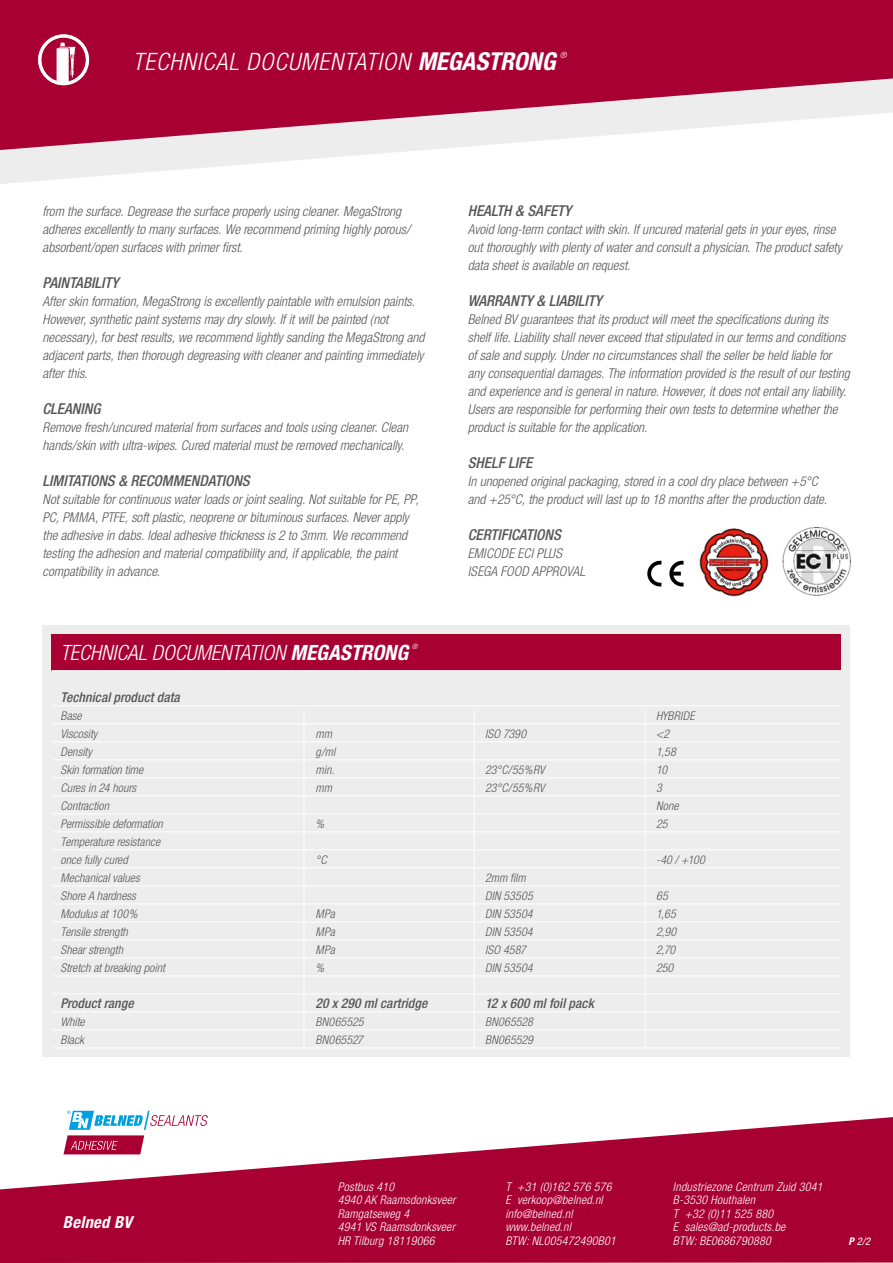
<style>
.page{position:relative;width:893px;height:1263px;background:#fff}
.page>*{position:absolute;margin:0;border:0;box-sizing:border-box;transform-origin:0 0}
.t1{font:italic 300 condensed 24px "Helvetica Neue";letter-spacing:.04em;color:#fff}
.t2{font:italic 300 condensed 21.15px "Helvetica Neue";color:#fff}
.t3{font:italic 700 condensed 16.5px "Helvetica Neue";letter-spacing:.02em;color:#fff}
.t4{font:italic 500 condensed 15px "Helvetica Neue";color:#575756}
.t5{font:italic 300 condensed 13.5px/18px "Helvetica Neue";color:#575756}
.t6{font:italic 500 condensed 13.5px "Helvetica Neue";letter-spacing:.005em;color:#575756}
.t7{font:italic 300 condensed 12px/18px "Helvetica Neue";letter-spacing:.005em;color:#575756}
.t8{font:italic 300 condensed 12px/13.5px "Helvetica Neue";letter-spacing:.02em;color:#fff}
.t9{font:italic condensed 10.5px "Helvetica Neue";color:#fff}
.t10{font:italic 300 condensed 8.55px "Helvetica Neue";color:#fff}
.t11{font:italic 300 condensed 7.35px "Helvetica Neue";color:#fff}
.s1{font-weight:700;font-size:24.75px}
.s2{font-weight:700}
</style>
<div class="page">
<div style="left:43px;top:625px;width:807px;height:431px;background:#ededed"></div>
<div style="left:52px;top:635px;width:789px;height:36px;background:#a90034"></div>
<hr style="left:52px;top:670px;width:789px;height:1px;background:#fff">
<hr style="left:304px;top:710px;width:1px;height:338px;background:#fff">
<hr style="left:474px;top:710px;width:1px;height:338px;background:#fff">
<hr style="left:645px;top:710px;width:1px;height:338px;background:#fff">
<hr style="left:52px;top:705px;width:789px;height:1px;background:#fff">
<hr style="left:52px;top:723px;width:789px;height:1px;background:#fff">
<hr style="left:52px;top:741px;width:789px;height:1px;background:#fff">
<hr style="left:52px;top:759px;width:789px;height:1px;background:#fff">
<hr style="left:52px;top:777px;width:789px;height:1px;background:#fff">
<hr style="left:52px;top:795px;width:789px;height:1px;background:#fff">
<hr style="left:52px;top:813px;width:789px;height:1px;background:#fff">
<hr style="left:52px;top:831px;width:789px;height:1px;background:#fff">
<hr style="left:52px;top:849px;width:789px;height:1px;background:#fff">
<hr style="left:52px;top:867px;width:789px;height:1px;background:#fff">
<hr style="left:52px;top:885px;width:789px;height:1px;background:#fff">
<hr style="left:52px;top:903px;width:789px;height:1px;background:#fff">
<hr style="left:52px;top:921px;width:789px;height:1px;background:#fff">
<hr style="left:52px;top:939px;width:789px;height:1px;background:#fff">
<hr style="left:52px;top:957px;width:789px;height:1px;background:#fff">
<hr style="left:52px;top:975px;width:789px;height:1px;background:#fff">
<hr style="left:52px;top:993px;width:789px;height:1px;background:#fff">
<hr style="left:52px;top:1011px;width:789px;height:1px;background:#fff">
<hr style="left:52px;top:1029px;width:789px;height:1px;background:#fff">
<hr style="left:52px;top:1047px;width:789px;height:1px;background:#fff">
<svg style="left:0;top:1117px;width:893px;height:146px;fill:#a90034"></svg>
<svg style="left:64px;top:1111px;width:144px;height:43px"></svg>
<svg style="left:0;top:150px;width:418px;height:34px;fill:#f0f0f0"></svg>
<svg style="left:0;top:0;width:893px;height:150px;background:#ba3a62"></svg>
<svg style="left:38px;top:34px;width:51px;height:51px"></svg>
<svg style="left:647px;top:561px;width:14px;height:25px"></svg>
<svg style="left:669px;top:561px;width:15px;height:25px"></svg>
<img style="left:782px;top:527px;width:68px;height:69px">
<img style="left:699px;top:528px;width:70px;height:68px">
<h1 class="t1" style="left:133px;top:48px;width:424px">TECHNICAL DOCUMENTATION <span class="s1">MEGASTRONG</span></h1>
<p class="t10" style="left:560px;top:50px;width:8px">®</p>
<p class="t5" style="left:43px;top:202px;width:369px">from the surface. Degrease the surface properly using cleaner. MegaStrong adheres excellently to many surfaces. We recommend priming highly porous/ absorbent/open surfaces with primer first.</p>
<p class="t4" style="left:43px;top:274px;width:78px">PAINTABILITY</p>
<p class="t5" style="left:43px;top:292px;width:383px">After skin formation, MegaStrong is excellently paintable with emulsion paints.<br>However, synthetic paint systems may dry slowly. If it will be painted (not necessary), for best results, we recommend lightly sanding the MegaStrong and adjacent parts, then thorough degreasing with cleaner and painting immediately after this.</p>
<p class="t4" style="left:43px;top:400px;width:60px">CLEANING</p>
<p class="t5" style="left:43px;top:418px;width:367px">Remove fresh/uncured material from surfaces and tools using cleaner. Clean hands/skin with ultra-wipes. Cured material must be removed mechanically.</p>
<p class="t4" style="left:43px;top:472px;width:209px">LIMITATIONS &amp; RECOMMENDATIONS</p>
<p class="t5" style="left:43px;top:490px;width:378px">Not suitable for continuous water loads or joint sealing. Not suitable for PE, PP, PC, PMMA, PTFE, soft plastic, neoprene or bituminous surfaces. Never apply the adhesive in dabs. Ideal adhesive thickness is 2 to 3mm. We recommend testing the adhesion and material compatibility and, if applicable, the paint compatibility in advance.</p>
<p class="t4" style="left:468px;top:202px;width:105px">HEALTH &amp; SAFETY</p>
<p class="t5" style="left:468px;top:220px;width:375px">Avoid long-term contact with skin. If uncured material gets in your eyes, rinse out thoroughly with plenty of water and consult a physician. The product safety data sheet is available on request.</p>
<p class="t4" style="left:468px;top:292px;width:136px">WARRANTY &amp; LIABILITY</p>
<p class="t5" style="left:468px;top:310px;width:384px">Belned BV guarantees that its product will meet the specifications during its shelf life. Liability shall never exceed that stipulated in our terms and conditions of sale and supply. Under no circumstances shall the seller be held liable for any consequential damages. The information provided is the result of our testing and experience and is general in nature. However, it does not entail any liability.<br>Users are responsible for performing their own tests to determine whether the product is suitable for the application.</p>
<p class="t4" style="left:468px;top:454px;width:66px">SHELF LIFE</p>
<p class="t5" style="left:468px;top:472px;width:361px">In unopened original packaging, stored in a cool dry place between +5°C and +25°C, the product will last up to 18 months after the production date.</p>
<p class="t4" style="left:468px;top:526px;width:95px">CERTIFICATIONS</p>
<p class="t5" style="left:468px;top:544px;width:119px">EMICODE ECI PLUS<br>ISEGA FOOD APPROVAL</p>
<h2 class="t2" style="left:61px;top:640px;width:349px">TECHNICAL DOCUMENTATION <span class="s2">MEGASTRONG</span></h2>
<p class="t11" style="left:412px;top:642px;width:7px">®</p>
<p class="t6" style="left:61px;top:689px;width:121px">Technical product data</p>
<p class="t7" style="left:61px;top:707px;width:23px">Base</p>
<p class="t7" style="left:656px;top:707px;width:40px">HYBRIDE</p>
<p class="t7" style="left:61px;top:725px;width:38px">Viscosity</p>
<p class="t7" style="left:316px;top:725px;width:18px">mm</p>
<p class="t7" style="left:485px;top:725px;width:43px">ISO 7390</p>
<p class="t7" style="left:656px;top:725px;width:15px">&lt;2</p>
<p class="t7" style="left:61px;top:743px;width:33px">Density</p>
<p class="t7" style="left:316px;top:743px;width:21px">g/ml</p>
<p class="t7" style="left:656px;top:743px;width:21px">1,58</p>
<p class="t7" style="left:61px;top:761px;width:84px">Skin formation time</p>
<p class="t7" style="left:316px;top:761px;width:20px">min.</p>
<p class="t7" style="left:485px;top:761px;width:61px">23°C/55%RV</p>
<p class="t7" style="left:656px;top:761px;width:13px">10</p>
<p class="t7" style="left:61px;top:779px;width:77px">Cures in 24 hours</p>
<p class="t7" style="left:316px;top:779px;width:18px">mm</p>
<p class="t7" style="left:485px;top:779px;width:61px">23°C/55%RV</p>
<p class="t7" style="left:656px;top:779px;width:7px">3</p>
<p class="t7" style="left:61px;top:797px;width:50px">Contraction</p>
<p class="t7" style="left:656px;top:797px;width:24px">None</p>
<p class="t7" style="left:61px;top:815px;width:104px">Permissible deformation</p>
<p class="t7" style="left:316px;top:815px;width:10px">%</p>
<p class="t7" style="left:656px;top:815px;width:13px">25</p>
<p class="t7" style="left:61px;top:833px;width:101px">Temperature resistance once fully cured</p>
<p class="t7" style="left:316px;top:851px;width:13px">°C</p>
<p class="t7" style="left:656px;top:851px;width:50px">-40 / +100</p>
<p class="t7" style="left:61px;top:869px;width:81px">Mechanical values</p>
<p class="t7" style="left:485px;top:869px;width:42px">2mm film</p>
<p class="t7" style="left:61px;top:887px;width:77px">Shore A hardness</p>
<p class="t7" style="left:485px;top:887px;width:49px">DIN 53505</p>
<p class="t7" style="left:656px;top:887px;width:13px">65</p>
<p class="t7" style="left:61px;top:905px;width:78px">Modulus at 100%</p>
<p class="t7" style="left:316px;top:905px;width:21px">MPa</p>
<p class="t7" style="left:485px;top:905px;width:49px">DIN 53504</p>
<p class="t7" style="left:656px;top:905px;width:21px">1,65</p>
<p class="t7" style="left:61px;top:923px;width:69px">Tensile strength</p>
<p class="t7" style="left:316px;top:923px;width:21px">MPa</p>
<p class="t7" style="left:485px;top:923px;width:49px">DIN 53504</p>
<p class="t7" style="left:656px;top:923px;width:22px">2,90</p>
<p class="t7" style="left:61px;top:941px;width:64px">Shear strength</p>
<p class="t7" style="left:316px;top:941px;width:21px">MPa</p>
<p class="t7" style="left:485px;top:941px;width:42px">ISO 4587</p>
<p class="t7" style="left:656px;top:941px;width:21px">2,70</p>
<p class="t7" style="left:61px;top:959px;width:106px">Stretch at breaking point</p>
<p class="t7" style="left:316px;top:959px;width:10px">%</p>
<p class="t7" style="left:485px;top:959px;width:49px">DIN 53504</p>
<p class="t7" style="left:656px;top:959px;width:19px">250</p>
<p class="t6" style="left:61px;top:995px;width:75px">Product range</p>
<p class="t6" style="left:316px;top:995px;width:113px">20 x 290 ml cartridge</p>
<p class="t6" style="left:485px;top:995px;width:110px">12 x 600 ml foil pack</p>
<p class="t7" style="left:61px;top:1013px;width:26px">White</p>
<p class="t7" style="left:316px;top:1013px;width:49px">BN065525</p>
<p class="t7" style="left:485px;top:1013px;width:49px">BN065528</p>
<p class="t7" style="left:61px;top:1031px;width:25px">Black</p>
<p class="t7" style="left:316px;top:1031px;width:49px">BN065527</p>
<p class="t7" style="left:485px;top:1031px;width:49px">BN065529</p>
<p class="t3" style="left:63px;top:1212px;width:71px">Belned BV</p>
<p class="t8" style="left:338px;top:1179px;width:119px">Postbus 410<br>4940 AK Raamsdonksveer<br>Ramgatseweg 4<br>4941 VS Raamsdonksveer<br>HR Tilburg 18119066</p>
<p class="t8" style="left:505px;top:1179px;width:112px">T +31 (0)162 576 576<br>E verkoop@belned.nl info@belned.nl www.belned.nl<br>BTW: NL005472490B01</p>
<p class="t8" style="left:673px;top:1179px;width:151px">Industriezone Centrum Zuid 3041<br>B-3530 Houthalen<br>T +32 (0)11 525 880<br>E sales@ad-products.be<br>BTW: BE0686790880</p>
<p class="t9" style="left:848px;top:1235px;width:23px"><span class="s2">P</span> 2/2</p>
</div>
